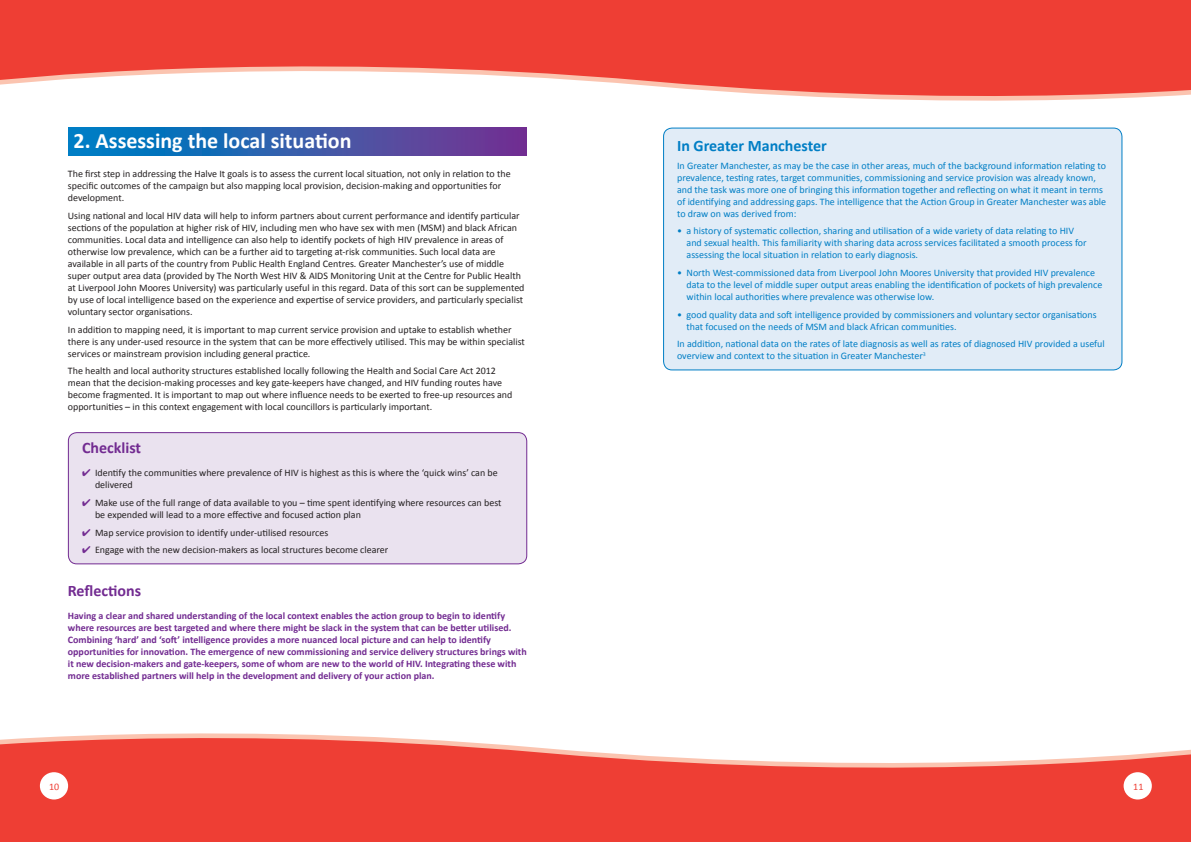
<style>
.page{position:relative;width:1191px;height:842px;background:#fff}
.page>*{position:absolute;margin:0;border:0;box-sizing:border-box;transform-origin:0 0}
.t1{font:700 22px "Calibri";color:#fff}
.t2{font:700 16px "Calibri";color:#722b91}
.t3{font:700 16px "Calibri";color:#007ec5}
.t4{font:10px/12px "Calibri";color:#231f20}
.t5{font:10px/12px "Calibri";color:#007ec5}
.t6{font:700 10px/12px "Calibri";color:#722b91}
.t7{font:10px "Calibri";color:#ee3e34}
.s1{color:#722b91}
</style>
<div class="page">
<div style="left:68px;top:128px;width:459px;height:28px;background:linear-gradient(to right,#0083c6,#7a3390)"></div>
<div style="left:68px;top:433px;width:459px;height:131px;background:#eae2ef;border-radius:9px"></div>
<div style="left:68px;top:432px;width:459px;height:132px;border:1px solid #722b91;border-radius:9px"></div>
<svg style="left:0;top:0;width:1191px;height:101px"></svg>
<svg style="left:0;top:733px;width:1191px;height:109px;background:#f15f56"></svg>
<div style="left:1123px;top:772px;width:28px;height:27px;background:#fff;border-radius:50%"></div>
<div style="left:40px;top:772px;width:28px;height:27px;background:#fff;border-radius:50%"></div>
<div style="left:663px;top:128px;width:459px;height:242px;background:#e1ecf7;border-radius:9px"></div>
<div style="left:663px;top:128px;width:459px;height:242px;border:1px solid #007ec5;border-radius:9px"></div>
<h1 class="t1" style="left:74px;top:127px;width:279px">2. Assessing the local situation</h1>
<p class="t4" style="left:68px;top:168px;width:444px">The first step in addressing the Halve It goals is to assess the current local situation, not only in relation to the specific outcomes of the campaign but also mapping local provision, decision-making and opportunities for development.</p>
<p class="t4" style="left:68px;top:210px;width:458px">Using national and local HIV data will help to inform partners about current performance and identify particular sections of the population at higher risk of HIV, including men who have sex with men (MSM) and black African communities. Local data and intelligence can also help to identify pockets of high HIV prevalence in areas of otherwise low prevalence, which can be a further aid to targeting at-risk communities. Such local data are available in all parts of the country from Public Health England Centres. Greater Manchester’s use of middle super output area data (provided by The North West HIV &amp; AIDS Monitoring Unit at the Centre for Public Health at Liverpool John Moores University) was particularly useful in this regard. Data of this sort can be supplemented by use of local intelligence based on the experience and expertise of service providers, and particularly specialist voluntary sector organisations.</p>
<p class="t4" style="left:68px;top:323px;width:458px">In addition to mapping need, it is important to map current service provision and uptake to establish whether there is any under-used resource in the system that can be more effectively utilised. This may be within specialist services or mainstream provision including general practice.</p>
<p class="t4" style="left:68px;top:365px;width:446px">The health and local authority structures established locally following the Health and Social Care Act 2012 mean that the decision-making processes and key gate-keepers have changed, and HIV funding routes have become fragmented. It is important to map out where influence needs to be exerted to free-up resources and opportunities – in this context engagement with local councillors is particularly important.</p>
<h2 class="t2" style="left:82px;top:437px;width:61px">Checklist</h2>
<p class="t4" style="left:95px;top:467px;width:404px;text-indent:-13px"><span class="s1">✔</span> Identify the communities where prevalence of HIV is highest as this is where the ‘quick wins’ can be delivered</p>
<p class="t4" style="left:95px;top:497px;width:408px;text-indent:-13px"><span class="s1">✔</span> Make use of the full range of data available to you – time spent identifying where resources can best be expended will lead to a more effective and focused action plan</p>
<p class="t4" style="left:82px;top:526px;width:248px"><span class="s1">✔</span> Map service provision to identify under-utilised resources</p>
<p class="t4" style="left:82px;top:544px;width:308px"><span class="s1">✔</span> Engage with the new decision-makers as local structures become clearer</p>
<h2 class="t2" style="left:68px;top:580px;width:75px">Reflections</h2>
<p class="t6" style="left:68px;top:610px;width:460px">Having a clear and shared understanding of the local context enables the action group to begin to identify where resources are best targeted and where there might be slack in the system that can be better utilised.<br>Combining ‘hard’ and ‘soft’ intelligence provides a more nuanced local picture and can help to identify opportunities for innovation. The emergence of new commissioning and service delivery structures brings with it new decision-makers and gate-keepers, some of whom are new to the world of HIV. Integrating these with more established partners will help in the development and delivery of your action plan.</p>
<h2 class="t3" style="left:677px;top:135px;width:151px">In Greater Manchester</h2>
<p class="t5" style="left:677px;top:159px;width:430px">In Greater Manchester, as may be the case in other areas, much of the background information relating to prevalence, testing rates, target communities, commissioning and service provision was already known, and the task was more one of bringing this information together and reflecting on what it meant in terms of identifying and addressing gaps. The intelligence that the Action Group in Greater Manchester was able to draw on was derived from:</p>
<p class="t5" style="left:686px;top:225px;width:402px;text-indent:-10px">• a history of systematic collection, sharing and utilisation of a wide variety of data relating to HIV and sexual health. This familiarity with sharing data across services facilitated a smooth process for assessing the local situation in relation to early diagnosis.</p>
<p class="t5" style="left:686px;top:267px;width:417px;text-indent:-10px">• North West-commissioned data from Liverpool John Moores University that provided HIV prevalence data to the level of middle super output areas enabling the identification of pockets of high prevalence within local authorities where prevalence was otherwise low.</p>
<p class="t5" style="left:686px;top:308px;width:411px;text-indent:-10px">• good quality data and soft intelligence provided by commissioners and voluntary sector organisations that focused on the needs of MSM and black African communities.</p>
<p class="t5" style="left:677px;top:338px;width:429px">In addition, national data on the rates of late diagnosis as well as rates of diagnosed HIV provided a useful overview and context to the situation in Greater Manchester<sup>3</sup></p>
<p class="t7" style="left:49px;top:780px;width:12px">10</p>
<p class="t7" style="left:1133px;top:780px;width:12px">11</p>
</div>
